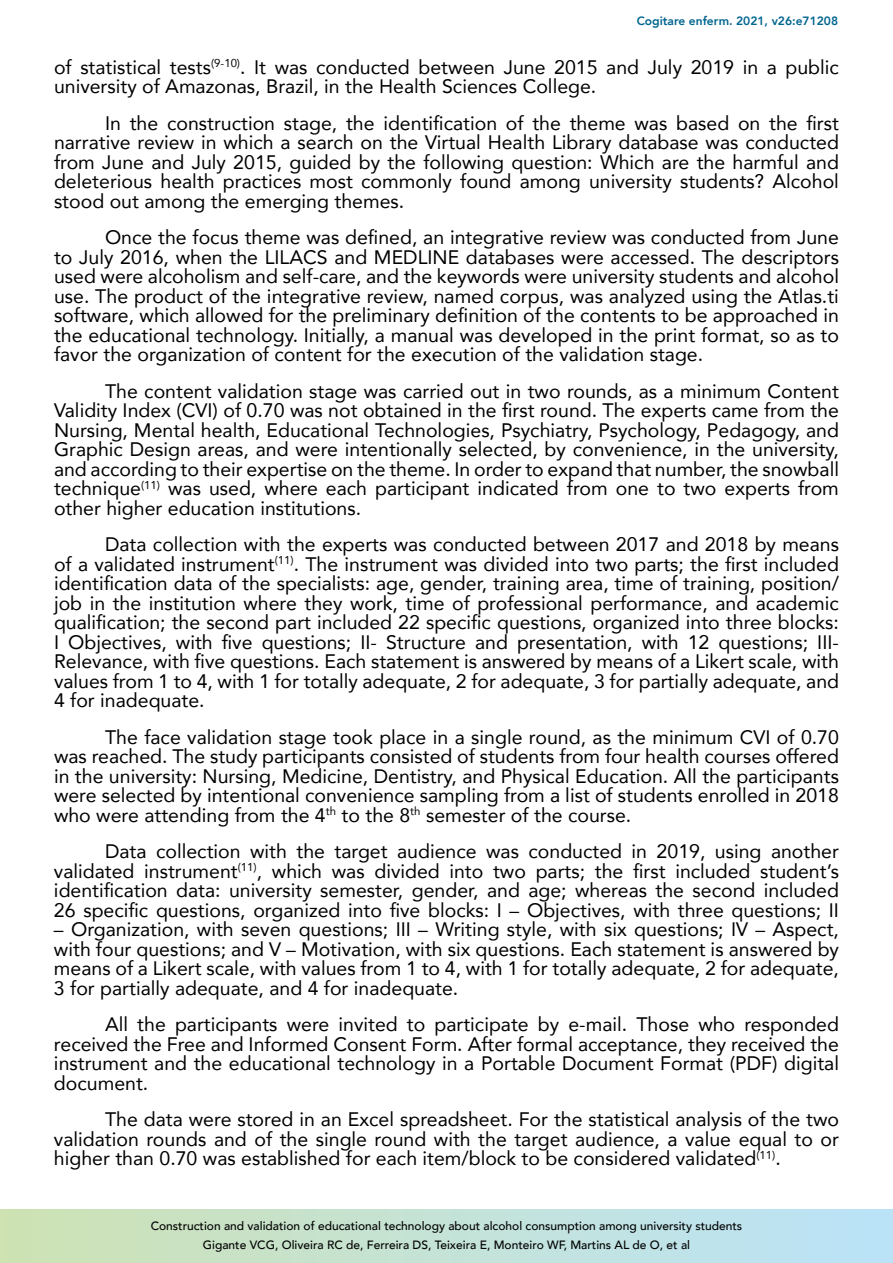
<style>
.page{position:relative;width:893px;height:1263px;background:#fff}
.page>*{position:absolute;margin:0;border:0;box-sizing:border-box;transform-origin:0 0}
.t1{font:19.5px/19.5px "Avenir";color:#000;text-align:justify}
.t2{font:500 12px/18.6px "Avenir";color:#000;text-align:center}
.t3{font:800 12px "Avenir";color:#00658f}
</style>
<div class="page">
<svg style="left:0;top:1209px;width:893px;height:54px;background:#c4e2d6"></svg>
<p class="t3" style="left:637px;top:12px;width:203px">Cogitare enferm. 2021, v26:e71208</p>
<p class="t1" style="left:54px;top:56px;width:786px">of statistical tests<sup>(9-10)</sup>. It was conducted between June 2015 and July 2019 in a public university of Amazonas, Brazil, in the Health Sciences College.</p>
<p class="t1" style="left:54px;top:112px;width:786px;text-indent:51px">In the construction stage, the identification of the theme was based on the first narrative review in which a search on the Virtual Health Library database was conducted from June and July 2015, guided by the following question: Which are the harmful and deleterious health practices most commonly found among university students? Alcohol stood out among the emerging themes.</p>
<p class="t1" style="left:54px;top:227px;width:786px;text-indent:51px">Once the focus theme was defined, an integrative review was conducted from June to July 2016, when the LILACS and MEDLINE databases were accessed. The descriptors used were alcoholism and self-care, and the keywords were university students and alcohol use. The product of the integrative review, named corpus, was analyzed using the Atlas.ti software, which allowed for the preliminary definition of the contents to be approached in the educational technology. Initially, a manual was developed in the print format, so as to favor the organization of content for the execution of the validation stage.</p>
<p class="t1" style="left:54px;top:380px;width:786px;text-indent:51px">The content validation stage was carried out in two rounds, as a minimum Content Validity Index (CVI) of 0.70 was not obtained in the first round. The experts came from the Nursing, Mental health, Educational Technologies, Psychiatry, Psychology, Pedagogy, and Graphic Design areas, and were intentionally selected, by convenience, in the university, and according to their expertise on the theme. In order to expand that number, the snowball technique<sup>(11)</sup> was used, where each participant indicated from one to two experts from other higher education institutions.</p>
<p class="t1" style="left:54px;top:534px;width:787px;text-indent:51px">Data collection with the experts was conducted between 2017 and 2018 by means of a validated instrument<sup>(11)</sup>. The instrument was divided into two parts; the first included identification data of the specialists: age, gender, training area, time of training, position/ job in the institution where they work, time of professional performance, and academic qualification; the second part included 22 specific questions, organized into three blocks:<br>I Objectives, with five questions; II- Structure and presentation, with 12 questions; III-Relevance, with five questions. Each statement is answered by means of a Likert scale, with values from 1 to 4, with 1 for totally adequate, 2 for adequate, 3 for partially adequate, and 4 for inadequate.</p>
<p class="t1" style="left:54px;top:726px;width:786px;text-indent:51px">The face validation stage took place in a single round, as the minimum CVI of 0.70 was reached. The study participants consisted of students from four health courses offered in the university: Nursing, Medicine, Dentistry, and Physical Education. All the participants were selected by intentional convenience sampling from a list of students enrolled in 2018 who were attending from the 4<sup>th</sup> to the 8<sup>th</sup> semester of the course.</p>
<p class="t1" style="left:54px;top:841px;width:786px;text-indent:51px">Data collection with the target audience was conducted in 2019, using another validated instrument<sup>(11)</sup>, which was divided into two parts; the first included student’s identification data: university semester, gender, and age; whereas the second included 26 specific questions, organized into five blocks: I – Objectives, with three questions; II</p>
<p class="t1" style="left:54px;top:919px;width:786px">– Organization, with seven questions; III – Writing style, with six questions; IV – Aspect, with four questions; and V – Motivation, with six questions. Each statement is answered by means of a Likert scale, with values from 1 to 4, with 1 for totally adequate, 2 for adequate, 3 for partially adequate, and 4 for inadequate.</p>
<p class="t1" style="left:54px;top:1014px;width:786px;text-indent:51px">All the participants were invited to participate by e-mail. Those who responded received the Free and Informed Consent Form. After formal acceptance, they received the instrument and the educational technology in a Portable Document Format (PDF) digital document.</p>
<p class="t1" style="left:54px;top:1109px;width:787px;text-indent:51px">The data were stored in an Excel spreadsheet. For the statistical analysis of the two validation rounds and of the single round with the target audience, a value equal to or higher than 0.70 was established for each item/block to be considered validated<sup>(11)</sup>.</p>
<p class="t2" style="left:151px;top:1216px;width:593px">Construction and validation of educational technology about alcohol consumption among university students<br>Gigante VCG, Oliveira RC de, Ferreira DS, Teixeira E, Monteiro WF, Martins AL de O, et al</p>
</div>
